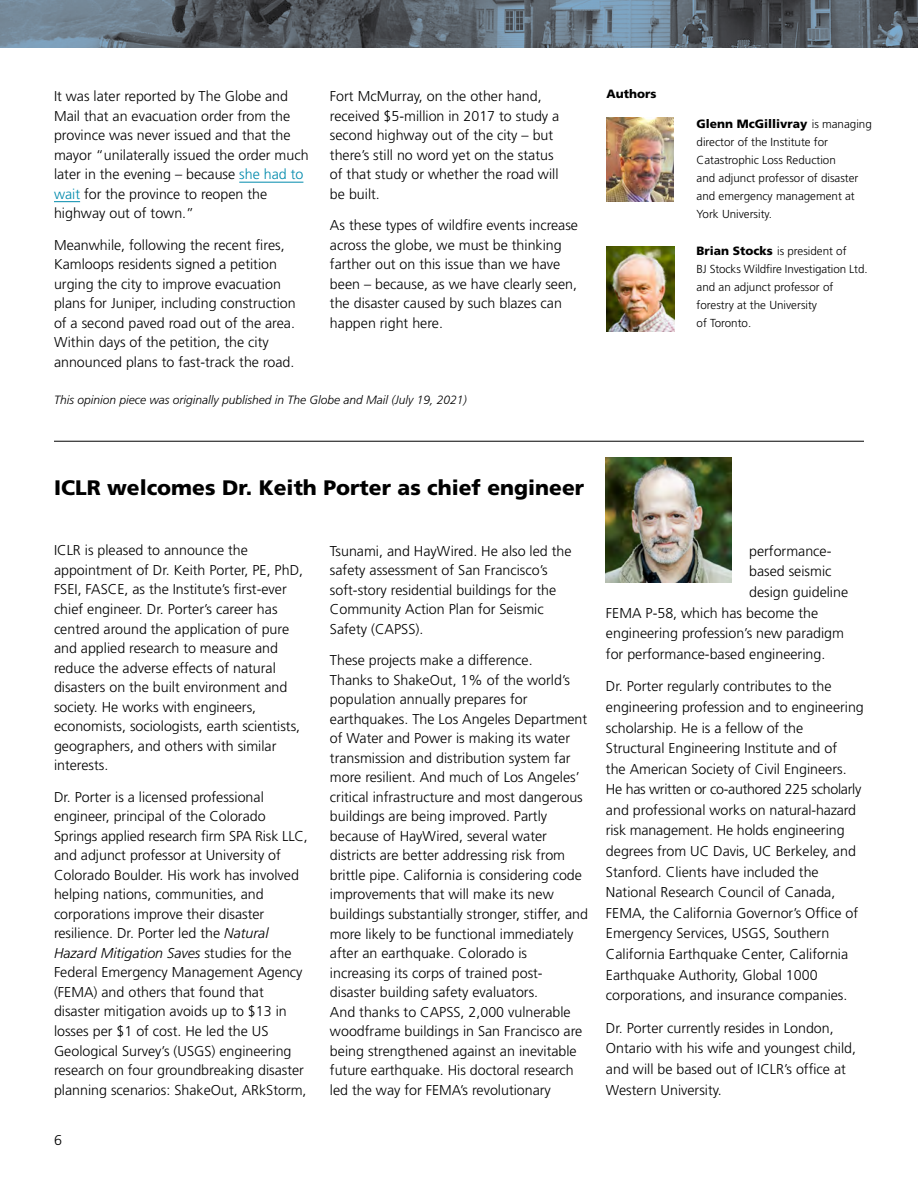
<style>
.page{position:relative;width:918px;height:1188px;background:#fff}
.page>*{position:absolute;margin:0;border:0;box-sizing:border-box;transform-origin:0 0}
.t1{font:900 21px "Frutiger";color:#000}
.t2{font:300 14.25px/19.5px "Frutiger";color:#000}
.t3{font:italic 300 12px "Frutiger";color:#000}
.t4{font:900 12px "Frutiger";color:#000}
.t5{font:300 11.7px/18px "Frutiger";color:#000}
.s1{color:#008aac}
.s2{font-weight:300;font-size:11.7px}
.s3{font-weight:900;font-size:12px}
.s4{font-style:italic}
</style>
<div class="page">
<img style="left:0;top:0;width:918px;height:48px">
<hr style="left:239px;top:182px;width:64px;height:1px;background:#008aac">
<svg style="left:54px;top:201px;width:26px;height:1px"></svg>
<img style="left:607px;top:246px;width:67px;height:85px">
<img style="left:607px;top:117px;width:67px;height:85px">
<hr style="left:54px;top:441px;width:810px;height:1px;background:#000">
<img style="left:606px;top:457px;width:125px;height:126px">
<p class="t2" style="left:54px;top:86px;width:256px">It was later reported by The Globe and Mail that an evacuation order from the province was never issued and that the mayor “unilaterally issued the order much later in the evening – because <span class="s1">she had to wait</span> for the province to reopen the highway out of town.”</p>
<p class="t2" style="left:54px;top:235px;width:243px">Meanwhile, following the recent fires, Kamloops residents signed a petition urging the city to improve evacuation plans for Juniper, including construction of a second paved road out of the area.<br>Within days of the petition, the city announced plans to fast-track the road.</p>
<p class="t2" style="left:330px;top:86px;width:231px">Fort McMurray, on the other hand, received $5-million in 2017 to study a second highway out of the city – but there’s still no word yet on the status of that study or whether the road will be built.</p>
<p class="t2" style="left:330px;top:215px;width:250px">As these types of wildfire events increase across the globe, we must be thinking farther out on this issue than we have been – because, as we have clearly seen, the disaster caused by such blazes can happen right here.</p>
<p class="t3" style="left:54px;top:393px;width:414px">This opinion piece was originally published in The Globe and Mail (July 19, 2021)</p>
<p class="t4" style="left:607px;top:87px;width:52px">Authors</p>
<p class="t4" style="left:697px;top:116px;width:177px">Glenn McGillivray <span class="s2">is managing</span></p>
<p class="t5" style="left:697px;top:133px;width:163px">director of the Institute for<br>Catastrophic Loss Reduction<br>and adjunct professor of disaster and emergency management at<br>York University.</p>
<p class="t5" style="left:697px;top:242px;width:173px"><span class="s3">Brian Stocks</span> is president of<br>BJ Stocks Wildfire Investigation Ltd. and an adjunct professor of forestry at the University<br>of Toronto.</p>
<h1 class="t1" style="left:54px;top:475px;width:532px">ICLR welcomes Dr. Keith Porter as chief engineer</h1>
<p class="t2" style="left:54px;top:541px;width:251px">ICLR is pleased to announce the appointment of Dr. Keith Porter, PE, PhD, FSEI, FASCE, as the Institute’s first-ever chief engineer. Dr. Porter’s career has centred around the application of pure and applied research to measure and reduce the adverse effects of natural disasters on the built environment and society. He works with engineers, economists, sociologists, earth scientists, geographers, and others with similar interests.</p>
<p class="t2" style="left:54px;top:787px;width:255px">Dr. Porter is a licensed professional engineer, principal of the Colorado Springs applied research firm SPA Risk LLC, and adjunct professor at University of Colorado Boulder. His work has involved helping nations, communities, and corporations improve their disaster resilience. Dr. Porter led the <span class="s4">Natural Hazard Mitigation Saves</span> studies for the Federal Emergency Management Agency (FEMA) and others that found that disaster mitigation avoids up to $13 in losses per $1 of cost. He led the US Geological Survey’s (USGS) engineering research on four groundbreaking disaster planning scenarios: ShakeOut, ARkStorm,</p>
<p class="t2" style="left:54px;top:1130px;width:9px">6</p>
<p class="t2" style="left:330px;top:541px;width:243px">Tsunami, and HayWired. He also led the safety assessment of San Francisco’s soft-story residential buildings for the Community Action Plan for Seismic Safety (CAPSS).</p>
<p class="t2" style="left:330px;top:651px;width:259px">These projects make a difference.<br>Thanks to ShakeOut, 1% of the world’s population annually prepares for earthquakes. The Los Angeles Department of Water and Power is making its water transmission and distribution system far more resilient. And much of Los Angeles’ critical infrastructure and most dangerous buildings are being improved. Partly because of HayWired, several water districts are better addressing risk from brittle pipe. California is considering code improvements that will make its new buildings substantially stronger, stiffer, and more likely to be functional immediately after an earthquake. Colorado is increasing its corps of trained post&shy;disaster building safety evaluators.<br>And thanks to CAPSS, 2,000 vulnerable woodframe buildings in San Francisco are being strengthened against an inevitable future earthquake. His doctoral research led the way for FEMA’s revolutionary</p>
<p class="t2" style="left:749px;top:541px;width:84px">performance-</p>
<p class="t2" style="left:749px;top:562px;width:84px">based seismic</p>
<p class="t2" style="left:749px;top:582px;width:100px">design guideline</p>
<p class="t2" style="left:606px;top:603px;width:214px">FEMA P-58, which has become the</p>
<p class="t2" style="left:606px;top:623px;width:240px">engineering profession’s new paradigm</p>
<p class="t2" style="left:606px;top:644px;width:221px">for performance-based engineering.</p>
<p class="t2" style="left:606px;top:676px;width:259px;line-height:20.5px">Dr. Porter regularly contributes to the engineering profession and to engineering scholarship. He is a fellow of the Structural Engineering Institute and of<br>the American Society of Civil Engineers.<br>He has written or co-authored 225 scholarly and professional works on natural-hazard risk management. He holds engineering degrees from UC Davis, UC Berkeley, and Stanford. Clients have included the National Research Council of Canada, FEMA, the California Governor’s Office of Emergency Services, USGS, Southern California Earthquake Center, California Earthquake Authority, Global 1000 corporations, and insurance companies.</p>
<p class="t2" style="left:606px;top:1018px;width:252px;line-height:20.5px">Dr. Porter currently resides in London, Ontario with his wife and youngest child, and will be based out of ICLR’s office at Western University.</p>
</div>
